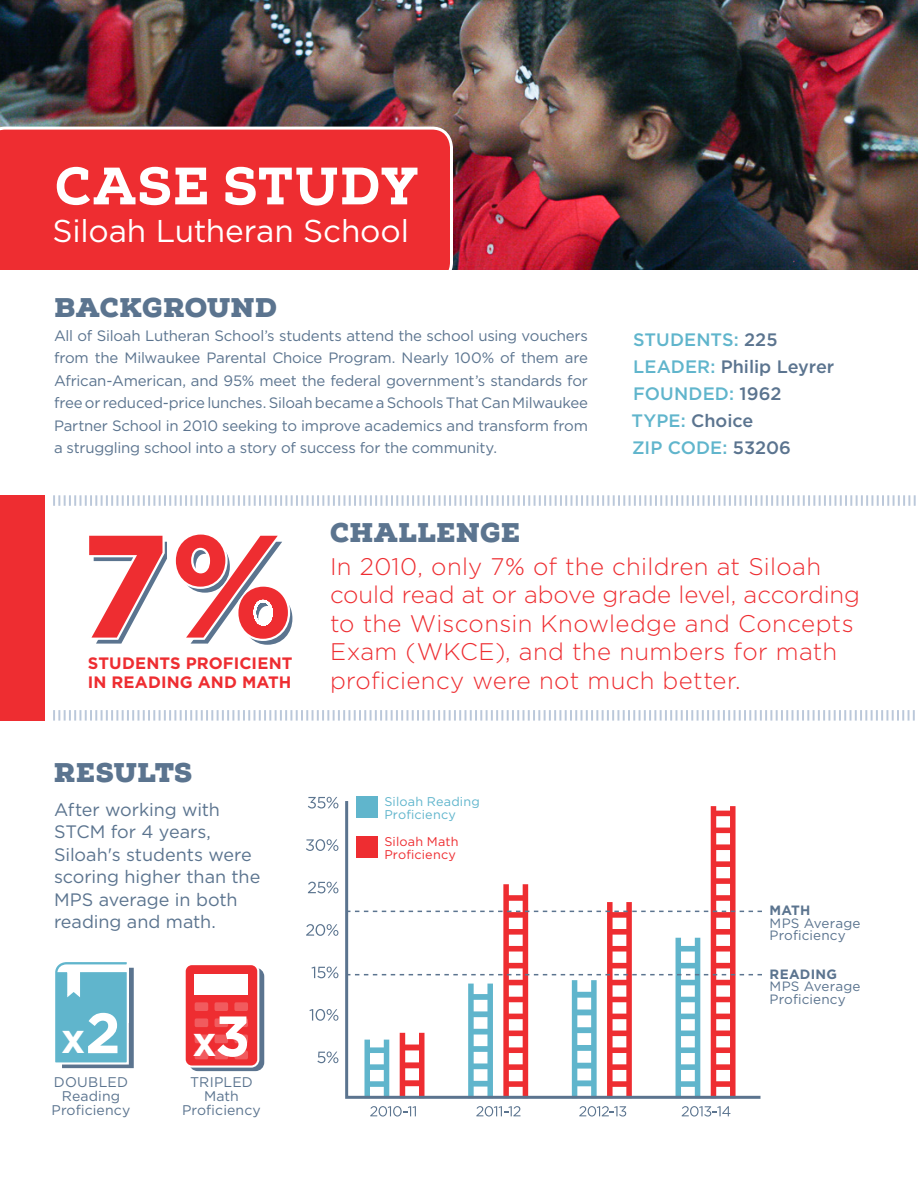
<style>
.page{position:relative;width:918px;height:1188px;background:#fff}
.page>*{position:absolute;margin:0;border:0;box-sizing:border-box;transform-origin:0 0}
.t1{font:800 52.5px "Nexa Slab";letter-spacing:.01em;color:#fff}
.SubHead{font:700 41.25px "Gotham";color:#fff}
.t2{font:31.5px "Gotham";letter-spacing:-.005em;color:#fff}
.SubHead-2{font:900 27px "Nexa Slab";letter-spacing:.01em;color:#5b748f}
.t3{font:300 24px/28.5px "Gotham";letter-spacing:.01em;color:#ee2d31}
.t4{font:18px/22.5px "Gotham";letter-spacing:-.005em;color:#5b748f}
.t5{font:500 18px "Gotham";letter-spacing:.005em;color:#60b5cc}
.t6{font:500 18px "Gotham";letter-spacing:-.005em;color:#5b748f}
.SubHead-3{font:700 16.5px/19.5px "Gotham";letter-spacing:.005em;color:#ee2d31}
.t7{font:15px/22.5px "Gotham";letter-spacing:-.015em;color:#5b748f;text-align:justify}
.t8{font:14.1px/14.1px "Gotham";letter-spacing:.01em;color:#5b748f;text-align:center}
.t9{font:13.5px/12.5px "Gotham";letter-spacing:.01em;color:#5b748f}
.t10{font:12.6px/12.5px "Gotham";letter-spacing:.015em;color:#60b5cc}
.t11{font:12.6px/12.5px "Gotham";letter-spacing:.015em;color:#ee2d31}
.s1{color:#5b748f}
.s2{color:#60b5cc}
.s3{font-size:56.85px}
.s4{font-weight:700}
</style>
<div class="page">
<svg style="left:317px;top:1051px;width:21px;height:12px"></svg>
<svg style="left:309px;top:1009px;width:29px;height:12px"></svg>
<svg style="left:312px;top:967px;width:26px;height:11px"></svg>
<svg style="left:306px;top:924px;width:32px;height:12px"></svg>
<svg style="left:308px;top:882px;width:30px;height:11px"></svg>
<svg style="left:306px;top:839px;width:32px;height:12px"></svg>
<svg style="left:308px;top:797px;width:30px;height:12px"></svg>
<svg style="left:370px;top:1106px;width:46px;height:11px"></svg>
<svg style="left:476px;top:1106px;width:44px;height:11px"></svg>
<svg style="left:579px;top:1106px;width:47px;height:11px"></svg>
<svg style="left:682px;top:1106px;width:48px;height:11px"></svg>
<svg style="left:345px;top:801px;width:416px;height:298px"></svg>
<svg style="left:89px;top:535px;width:78px;height:109px"></svg>
<svg style="left:175px;top:534px;width:117px;height:111px"></svg>
<div style="left:189px;top:968px;width:75px;height:103px;border:3px solid #5b748f;border-radius:7px"></div>
<div style="left:62px;top:968px;width:72px;height:100px;background:#5b748f;border:1px solid #5b748f"></div>
<svg style="left:55px;top:962px;width:75px;height:104px"></svg>
<img style="left:0;top:0;width:918px;height:270px">
<div style="left:185px;top:964px;width:73px;height:103px;background:#ee2d31;border-radius:7px"></div>
<div style="left:184px;top:963px;width:75px;height:105px;border:2px solid #fff;border-radius:7px"></div>
<div style="left:195px;top:1002px;width:13px;height:9px;background:#f15b5e;border-radius:2px"></div>
<div style="left:195px;top:1018px;width:13px;height:9px;background:#f15b5e;border-radius:2px"></div>
<div style="left:195px;top:1035px;width:13px;height:8px;background:#f15b5e;border-radius:2px"></div>
<div style="left:195px;top:1051px;width:13px;height:8px;background:#f15b5e;border-radius:2px"></div>
<div style="left:215px;top:1002px;width:13px;height:9px;background:#f15b5e;border-radius:2px"></div>
<div style="left:215px;top:1018px;width:13px;height:9px;background:#f15b5e;border-radius:2px"></div>
<div style="left:215px;top:1035px;width:13px;height:8px;background:#f15b5e;border-radius:2px"></div>
<div style="left:215px;top:1051px;width:13px;height:8px;background:#f15b5e;border-radius:2px"></div>
<div style="left:234px;top:1002px;width:14px;height:9px;background:#f15b5e;border-radius:2px"></div>
<div style="left:234px;top:1018px;width:14px;height:9px;background:#f15b5e;border-radius:2px"></div>
<div style="left:234px;top:1035px;width:14px;height:8px;background:#f15b5e;border-radius:2px"></div>
<div style="left:234px;top:1051px;width:14px;height:8px;background:#f15b5e;border-radius:2px"></div>
<div style="left:195px;top:974px;width:53px;height:20px;background:#fff"></div>
<svg style="left:53px;top:710px;width:862px;height:11px"></svg>
<svg style="left:53px;top:495px;width:863px;height:11px"></svg>
<div style="left:0;top:495px;width:45px;height:226px;background:#ee2d31"></div>
<div style="left:0;top:127px;width:453px;height:143px;background:#ee2d31"></div>
<svg style="left:346px;top:806px;width:416px;height:292px"></svg>
<div style="left:356px;top:796px;width:22px;height:22px;background:#60b5cc"></div>
<div style="left:356px;top:836px;width:22px;height:21px;background:#ee2d31"></div>
<p class="t1" style="left:55px;top:153px;width:365px">CASE STUDY</p>
<p class="t2" style="left:53px;top:211px;width:358px">Siloah Lutheran School</p>
<p class="SubHead-2" style="left:54px;top:290px;width:224px">BACKGROUND</p>
<p class="t7" style="left:54px;top:324px;width:536px">All of Siloah Lutheran School’s students attend the school using vouchers from the Milwaukee Parental Choice Program. Nearly 100% of them are African-American, and 95% meet the federal government’s standards for free or reduced-price lunches. Siloah became a Schools That Can Milwaukee Partner School in 2010 seeking to improve academics and transform from a struggling school into a story of success for the community.</p>
<p class="t5" style="left:633px;top:328px;width:146px">STUDENTS: <span class="s1">225</span></p>
<p class="t6" style="left:633px;top:355px;width:203px"><span class="s2">LEADER:</span> Philip Leyrer</p>
<p class="t5" style="left:633px;top:382px;width:150px">FOUNDED: <span class="s1">1962</span></p>
<p class="t6" style="left:631px;top:409px;width:123px"><span class="s2">TYPE:</span> Choice</p>
<p class="t5" style="left:632px;top:436px;width:161px">ZIP CODE: <span class="s1">53206</span></p>
<p class="SubHead-3" style="left:88px;top:653px;width:206px">STUDENTS PROFICIENT<br>IN READING AND MATH</p>
<p class="SubHead-2" style="left:54px;top:756px;width:140px">RESULTS</p>
<p class="t4" style="left:54px;top:798px;width:208px">After working with<br>STCM for 4 years,<br>Siloah's students were scoring higher than the<br>MPS average in both reading and math.</p>
<p class="SubHead" style="left:61px;top:1011px;width:61px">x<span class="s3">2</span></p>
<p class="SubHead" style="left:193px;top:1014px;width:59px">x<span class="s3">3</span></p>
<p class="t8" style="left:52px;top:1075px;width:80px">DOUBLED<br>Reading<br>Proficiency</p>
<p class="t8" style="left:182px;top:1075px;width:80px">TRIPLED<br>Math<br>Proficiency</p>
<p class="SubHead-2" style="left:330px;top:515px;width:191px">CHALLENGE</p>
<p class="t3" style="left:330px;top:551px;width:532px">In 2010, only 7% of the children at Siloah could read at or above grade level, according to the Wisconsin Knowledge and Concepts Exam (WKCE), and the numbers for math proficiency were not much better.</p>
<p class="t10" style="left:384px;top:795px;width:97px">Siloah Reading<br>Proficiency</p>
<p class="t11" style="left:384px;top:835px;width:76px">Siloah Math<br>Proficiency</p>
<p class="t9" style="left:770px;top:904px;width:92px"><span class="s4">MATH<br></span>MPS Average<br>Proficiency</p>
<p class="t9" style="left:770px;top:967px;width:92px"><span class="s4">READING<br></span>MPS Average<br>Proficiency</p>
</div>
